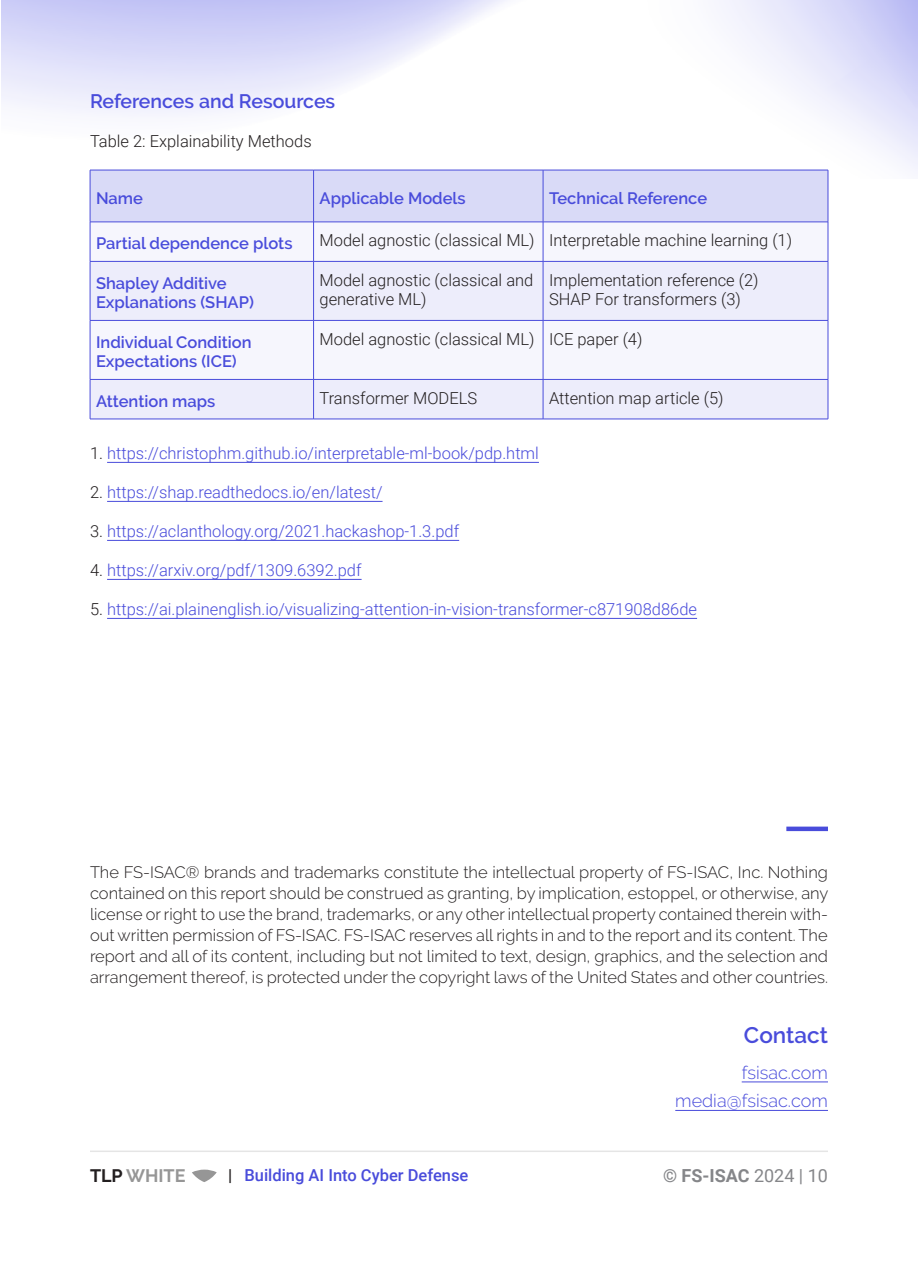
<style>
.page{position:relative;width:918px;height:1263px;background:#fff}
.page>*{position:absolute;margin:0;border:0;box-sizing:border-box;transform-origin:0 0}
.t1{font:600 22.5px "Raleway";color:#494cdb}
.t2{font:600 19.5px "Raleway";color:#494cdb}
.t3{font:300 18px/28.5px "Raleway";color:#494cdb;text-align:right}
.t4{font:700 18px "Roboto";color:#858689}
.t5{font:700 18px "Raleway";color:#969696}
.t6{font:300 16.5px/21px "Raleway";color:#231f20;text-align:justify}
.t7{font:300 16.5px "Roboto";color:#494cdb}
.t8{font:300 16.5px/19.5px "Roboto";color:#231f20}
.t9{font:600 16.5px/19.5px "Raleway";color:#494cdb}
.t10{font:500 16.5px "Roboto";color:#494cdb}
.s1{color:#231f20}
.s2{font-weight:400}
</style>
<div class="page">
<hr style="left:90px;top:1150px;width:738px;height:2px;background:#e5e5e5">
<svg style="left:192px;top:1169px;width:25px;height:13px"></svg>
<hr style="left:107px;top:462px;width:432px;height:1px;background:#494cdb">
<hr style="left:107px;top:501px;width:276px;height:1px;background:#494cdb">
<hr style="left:107px;top:540px;width:352px;height:1px;background:#494cdb">
<hr style="left:107px;top:579px;width:255px;height:1px;background:#494cdb">
<hr style="left:107px;top:618px;width:590px;height:1px;background:#494cdb">
<div style="left:91px;top:171px;width:737px;height:51px;background:#d9daf7"></div>
<div style="left:91px;top:223px;width:737px;height:38px;background:#f6f6fd"></div>
<svg style="left:91px;top:262px;width:737px;height:157px;fill:#ededfb"></svg>
<hr style="left:90px;top:222px;width:224px;height:1px;background:#494cdb">
<hr style="left:314px;top:170px;width:229px;height:1px;background:#494cdb">
<hr style="left:314px;top:222px;width:229px;height:1px;background:#494cdb">
<hr style="left:543px;top:222px;width:1px;height:39px;background:#494cdb">
<hr style="left:828px;top:222px;width:1px;height:39px;background:#494cdb">
<hr style="left:90px;top:261px;width:224px;height:1px;background:#494cdb">
<hr style="left:314px;top:261px;width:229px;height:1px;background:#494cdb">
<hr style="left:543px;top:261px;width:285px;height:1px;background:#494cdb">
<hr style="left:543px;top:261px;width:1px;height:59px;background:#494cdb">
<hr style="left:828px;top:261px;width:1px;height:59px;background:#494cdb">
<hr style="left:90px;top:320px;width:224px;height:1px;background:#494cdb">
<hr style="left:314px;top:320px;width:229px;height:1px;background:#494cdb">
<hr style="left:543px;top:320px;width:285px;height:1px;background:#494cdb">
<hr style="left:543px;top:320px;width:1px;height:59px;background:#494cdb">
<hr style="left:828px;top:320px;width:1px;height:59px;background:#494cdb">
<hr style="left:90px;top:379px;width:224px;height:1px;background:#494cdb">
<hr style="left:314px;top:379px;width:229px;height:1px;background:#494cdb">
<hr style="left:543px;top:379px;width:285px;height:1px;background:#494cdb">
<hr style="left:543px;top:379px;width:1px;height:40px;background:#494cdb">
<hr style="left:828px;top:379px;width:1px;height:40px;background:#494cdb">
<hr style="left:314px;top:419px;width:229px;height:1px;background:#494cdb">
<hr style="left:543px;top:419px;width:285px;height:1px;background:#494cdb">
<hr style="left:543px;top:170px;width:285px;height:1px;background:#494cdb">
<hr style="left:543px;top:222px;width:285px;height:1px;background:#494cdb">
<hr style="left:543px;top:170px;width:1px;height:52px;background:#494cdb">
<hr style="left:828px;top:170px;width:1px;height:52px;background:#494cdb">
<hr style="left:90px;top:170px;width:224px;height:1px;background:#494cdb">
<hr style="left:90px;top:170px;width:1px;height:52px;background:#494cdb">
<hr style="left:313px;top:170px;width:1px;height:52px;background:#494cdb">
<hr style="left:90px;top:222px;width:1px;height:39px;background:#494cdb">
<hr style="left:313px;top:222px;width:1px;height:39px;background:#494cdb">
<hr style="left:90px;top:261px;width:1px;height:59px;background:#494cdb">
<hr style="left:313px;top:261px;width:1px;height:59px;background:#494cdb">
<hr style="left:90px;top:320px;width:1px;height:59px;background:#494cdb">
<hr style="left:313px;top:320px;width:1px;height:59px;background:#494cdb">
<hr style="left:90px;top:379px;width:1px;height:40px;background:#494cdb">
<hr style="left:313px;top:379px;width:1px;height:40px;background:#494cdb">
<hr style="left:90px;top:419px;width:224px;height:1px;background:#494cdb">
<hr style="left:742px;top:1081px;width:86px;height:1px;background:#494cdb">
<hr style="left:675px;top:1110px;width:153px;height:1px;background:#494cdb">
<div style="left:786px;top:826px;width:42px;height:5px;background:#494cdb"></div>
<p class="t2" style="left:90px;top:90px;width:247px">References and Resources</p>
<p class="t8" style="left:90px;top:131px;width:223px">Table 2: Explainability Methods</p>
<p class="t9" style="left:96px;top:189px;width:48px">Name</p>
<p class="t9" style="left:320px;top:189px;width:148px">Applicable Models</p>
<p class="t9" style="left:549px;top:189px;width:160px">Technical Reference</p>
<p class="t9" style="left:96px;top:234px;width:198px">Partial dependence plots</p>
<p class="t8" style="left:320px;top:230px;width:474px">Model agnostic (classical ML) Interpretable machine learning (1)</p>
<p class="t9" style="left:96px;top:273px;width:159px">Shapley Additive<br>Explanations (SHAP)</p>
<p class="t8" style="left:320px;top:270px;width:215px">Model agnostic (classical and generative ML)</p>
<p class="t8" style="left:549px;top:270px;width:211px">Implementation reference (2)<br>SHAP For transformers (3)</p>
<p class="t9" style="left:96px;top:332px;width:157px">Individual Condition<br>Expectations (ICE)</p>
<p class="t8" style="left:320px;top:329px;width:324px">Model agnostic (classical ML) ICE paper (4)</p>
<p class="t9" style="left:96px;top:391px;width:121px">Attention maps</p>
<p class="t8" style="left:320px;top:388px;width:159px">Transformer MODELS</p>
<p class="t8" style="left:549px;top:388px;width:176px">Attention map article (5)</p>
<p class="t7" style="left:90px;top:442px;width:450px"><span class="s1">1.</span> https://christophm.github.io/interpretable-ml-book/pdp.html</p>
<p class="t7" style="left:90px;top:481px;width:294px"><span class="s1">2.</span> https://shap.readthedocs.io/en/latest/</p>
<p class="t7" style="left:90px;top:520px;width:371px"><span class="s1">3.</span> https://aclanthology.org/2021.hackashop-1.3.pdf</p>
<p class="t7" style="left:90px;top:559px;width:273px"><span class="s1">4.</span> https://arxiv.org/pdf/1309.6392.pdf</p>
<p class="t7" style="left:90px;top:598px;width:609px"><span class="s1">5.</span> https://ai.plainenglish.io/visualizing-attention-in-vision-transformer-c871908d86de</p>
<p class="t6" style="left:90px;top:861px;width:740px">The FS-ISAC® brands and trademarks constitute the intellectual property of FS-ISAC, Inc. Nothing contained on this report should be construed as granting, by implication, estoppel, or otherwise, any license or right to use the brand, trademarks, or any other intellectual property contained therein with&shy;out written permission of FS-ISAC. FS-ISAC reserves all rights in and to the report and its content. The report and all of its content, including but not limited to text, design, graphics, and the selection and arrangement thereof, is protected under the copyright laws of the United States and other countries.</p>
<h1 class="t1" style="left:744px;top:1022px;width:86px">Contact</h1>
<p class="t3" style="left:675px;top:1058px;width:154px">fsisac.com media@fsisac.com</p>
<p class="t5" style="left:90px;top:1166px;width:97px"><span class="s1">TLP</span> WHITE</p>
<p class="t10" style="left:228px;top:1163px;width:242px"><span class="s1">|</span> Building AI Into Cyber Defense</p>
<p class="t4" style="left:663px;top:1163px;width:167px">© FS-ISAC <span class="s2">2024 | 10</span></p>
</div>
